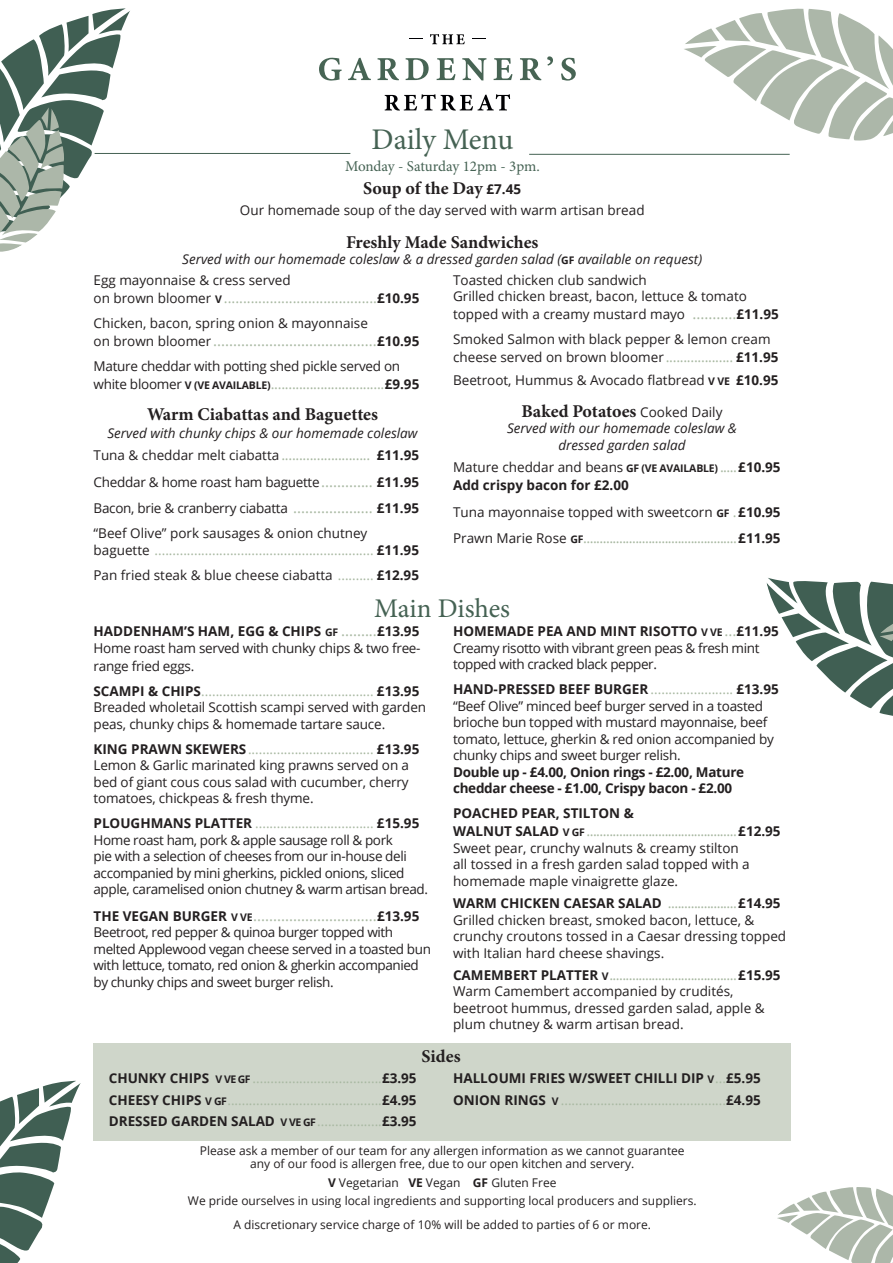
<style>
.page{position:relative;width:893px;height:1263px;background:#fff}
.page>*{position:absolute;margin:0;border:0;box-sizing:border-box;transform-origin:0 0}
.t1{font:30px "Minion Pro";letter-spacing:-.005em;color:#456253}
.t2{font:27px "Minion Pro";letter-spacing:-.005em;color:#456253}
.t3{font:700 18px "Minion Pro";color:#231f20}
.t4{font:15px "Open Sans";color:#a8b8a1}
.t5{font:15px "Minion Pro";letter-spacing:-.01em;color:#456253}
.t6{font:14.4px "Open Sans";color:#a8b8a1}
.t7{font:13.5px/16.5px "Open Sans";letter-spacing:-.01em;color:#231f20}
.t8{font:13.5px/16.5px "Open Sans";letter-spacing:-.03em;color:#231f20}
.t9{font:13.5px/21.6px "Open Sans";color:#a8b8a1}
.t10{font:700 13.5px/18px "Open Sans";color:#231f20}
.t11{font:italic 13.5px/20.7px "Open Sans";color:#231f20}
.t12{font:13.5px/25px "Open Sans";letter-spacing:-.02em;color:#a8b8a1}
.t13{font:700 13.5px/16.5px "Open Sans";letter-spacing:-.02em;color:#231f20}
.t14{font:12px/13.5px "Open Sans";color:#231f20;text-align:center}
.s1{font-family:"Open Sans";font-size:13.5px}
.s2{font-weight:700;font-style:normal;font-size:10.5px}
.s3{font-style:normal}
.s4{font-size:13.5px;color:#231f20}
.s5{font-weight:700;font-size:10.5px;color:#231f20}
.s6{font-weight:700;font-size:13.5px;color:#231f20}
.s7{font-size:15px;color:#a8b8a1}
.s8{font-weight:700}
.s9{font-size:14.4px;color:#a8b8a1}
.s10{font-weight:700;font-size:10.5px}
.s11{color:#231f20}
.s12{font-weight:700;color:#231f20}
.s13{color:#a8b8a1}
.s14{font-family:"Open Sans";font-weight:400;font-size:13.5px}
.s15{font-weight:400}
.s16{font-size:10.5px}
.s17{font-weight:400;font-size:14.4px;color:#a8b8a1}
.s18{font-weight:400;color:#a8b8a1}
</style>
<div class="page">
<svg style="left:766px;top:577px;width:127px;height:139px"></svg>
<svg style="left:0;top:1081px;width:81px;height:182px"></svg>
<svg style="left:684px;top:8px;width:209px;height:133px"></svg>
<svg style="left:777px;top:1187px;width:116px;height:76px"></svg>
<svg style="left:385px;top:94px;width:125px;height:17px"></svg>
<svg style="left:430px;top:34px;width:35px;height:10px"></svg>
<svg style="left:319px;top:56px;width:257px;height:25px"></svg>
<svg style="left:0;top:9px;width:130px;height:243px"></svg>
<hr style="left:95px;top:153px;width:255px;height:1px;background:#456253">
<hr style="left:529px;top:154px;width:261px;height:1px;background:#456253">
<div style="left:94px;top:1043px;width:697px;height:97px;background:#cfd6ca"></div>
<h1 class="t1" style="left:372px;top:120px;width:143px">Daily Menu</h1>
<p class="t5" style="left:345px;top:156px;width:196px">Monday - Saturday 12pm - 3pm.</p>
<h3 class="t3" style="left:363px;top:175px;width:159px">Soup of the Day <span class="s1">£7.45</span></h3>
<p class="t7" style="left:240px;top:202px;width:406px">Our homemade soup of the day served with warm artisan bread</p>
<h3 class="t3" style="left:346px;top:229px;width:194px">Freshly Made Sandwiches</h3>
<p class="t11" style="left:94px;top:248px;width:610px;text-indent:89px">Served with our homemade coleslaw &amp; a dressed garden salad (<span class="s2">GF</span> available on request)<br><span class="s3">Egg mayonnaise &amp; cress served</span></p>
<p class="t6" style="left:94px;top:288px;width:327px"><span class="s4">on brown bloomer</span> <span class="s5">V</span> ........................................<span class="s6">£10.95</span></p>
<p class="t7" style="left:94px;top:314px;width:276px">Chicken, bacon, spring onion &amp; mayonnaise</p>
<p class="t4" style="left:94px;top:330px;width:327px"><span class="s4">on brown bloomer</span> .........................................<span class="s6">£10.95</span></p>
<p class="t7" style="left:94px;top:357px;width:308px">Mature cheddar with potting shed pickle served on</p>
<p class="t6" style="left:94px;top:374px;width:327px"><span class="s4">white bloomer</span> <span class="s5">V (VE AVAILABLE)</span>................................<span class="s6">£9.95</span></p>
<p class="t7" style="left:453px;top:271px;width:295px">Toasted chicken club sandwich<br>Grilled chicken breast, bacon, lettuce &amp; tomato</p>
<p class="t7" style="left:453px;top:302px;width:327px;line-height:25px">topped with a creamy mustard mayo <span class="s7">...........</span><span class="s8">£11.95<br></span>Smoked Salmon with black pepper &amp; lemon cream</p>
<p class="t7" style="left:453px;top:346px;width:327px;line-height:22.2px">cheese served on brown bloomer <span class="s9">...................</span> <span class="s8">£11.95<br></span>Beetroot, Hummus &amp; Avocado flatbread <span class="s10">V VE</span> <span class="s8">£10.95</span></p>
<h3 class="t3" style="left:147px;top:401px;width:232px">Warm Ciabattas and Baguettes</h3>
<p class="t11" style="left:107px;top:422px;width:312px">Served with chunky chips &amp; our homemade coleslaw</p>
<p class="t6" style="left:94px;top:445px;width:327px"><span class="s4">Tuna &amp; cheddar melt ciabatta</span> ......................... <span class="s6">£11.95</span></p>
<p class="t7" style="left:94px;top:468px;width:327px;line-height:26.5px">Cheddar &amp; home roast ham baguette<span class="s7">.............</span> <span class="s8">£11.95<br></span>Bacon, brie &amp; cranberry ciabatta <span class="s7">....................</span> <span class="s8">£11.95</span></p>
<p class="t9" style="left:94px;top:525px;width:327px;line-height:16.5px"><span class="s11">“Beef Olive” pork sausages &amp; onion chutney baguette</span> ............................................................. <span class="s12">£11.95</span></p>
<p class="t7" style="left:94px;top:566px;width:327px">Pan fried steak &amp; blue cheese ciabatta <span class="s13">..........</span> <span class="s8">£12.95</span></p>
<h3 class="t3" style="left:521px;top:398px;width:202px">Baked Potatoes <span class="s14">Cooked Daily</span></h3>
<p class="t11" style="left:507px;top:420px;width:231px;line-height:16.5px;text-align:center">Served with our homemade coleslaw &amp; dressed garden salad</p>
<p class="t10" style="left:453px;top:458px;width:329px"><span class="s15">Mature cheddar and beans</span> <span class="s16">GF (VE AVAILABLE)</span> <span class="s17">.....</span>£10.95<br>Add crispy bacon for £2.00</p>
<p class="t7" style="left:453px;top:503px;width:329px">Tuna mayonnaise topped with sweetcorn <span class="s10">GF</span> <span class="s9">.</span><span class="s8">£10.95</span></p>
<p class="t6" style="left:453px;top:528px;width:329px"><span class="s4">Prawn Marie Rose</span> <span class="s5">GF</span>...............................................<span class="s6">£11.95</span></p>
<h2 class="t2" style="left:374px;top:590px;width:137px">Main Dishes</h2>
<p class="t7" style="left:94px;top:623px;width:329px"><span class="s8">HADDENHAM’S HAM, EGG &amp; CHIPS</span> <span class="s10">GF</span> <span class="s7">.........</span><span class="s8">£13.95<br></span>Home roast ham served with chunky chips &amp; two free-</p>
<p class="t12" style="left:94px;top:653px;width:327px"><span class="s11">range fried eggs.<br></span><span class="s12">SCAMPI &amp; CHIPS</span>................................................ <span class="s12">£13.95</span></p>
<p class="t7" style="left:94px;top:699px;width:334px">Breaded wholetail Scottish scampi served with garden peas, chunky chips &amp; homemade tartare sauce.</p>
<p class="t7" style="left:94px;top:740px;width:327px"><span class="s8">KING PRAWN SKEWERS</span><span class="s13">...................................</span> <span class="s8">£13.95<br></span>Lemon &amp; Garlic marinated king prawns served on a bed of giant cous cous salad with cucumber, cherry tomatoes, chickpeas &amp; fresh thyme.</p>
<p class="t8" style="left:94px;top:815px;width:336px"><span class="s8">PLOUGHMANS PLATTER</span> <span class="s13">.................................</span> <span class="s8">£15.95<br></span>Home roast ham, pork &amp; apple sausage roll &amp; pork<br>pie with a selection of cheeses from our in-house deli accompanied by mini gherkins, pickled onions, sliced apple, caramelised onion chutney &amp; warm artisan bread.</p>
<p class="t4" style="left:94px;top:905px;width:327px"><span class="s6">THE VEGAN BURGER</span> <span class="s5">V VE</span>...............................<span class="s6">£13.95</span></p>
<p class="t8" style="left:94px;top:924px;width:339px">Beetroot, red pepper &amp; quinoa burger topped with melted Applewood vegan cheese served in a toasted bun with lettuce, tomato, red onion &amp; gherkin accompanied by chunky chips and sweet burger relish.</p>
<p class="t8" style="left:453px;top:623px;width:327px"><span class="s8">HOMEMADE PEA AND MINT RISOTTO</span> <span class="s10">V VE</span> <span class="s7">...</span><span class="s8">£11.95<br></span>Creamy risotto with vibrant green peas &amp; fresh mint topped with cracked black pepper.</p>
<p class="t7" style="left:453px;top:681px;width:327px"><span class="s8">HAND-PRESSED BEEF BURGER</span> <span class="s13">.......................</span> <span class="s8">£13.95 </span>“Beef Olive” minced beef burger served in a toasted brioche bun topped with mustard mayonnaise, beef tomato, lettuce, gherkin &amp; red onion accompanied by chunky chips and sweet burger relish.</p>
<p class="t13" style="left:453px;top:763px;width:293px">Double up - £4.00, Onion rings - £2.00, Mature cheddar cheese - £1.00, Crispy bacon - £2.00</p>
<p class="t10" style="left:453px;top:804px;width:182px">POACHED PEAR, STILTON &amp;</p>
<p class="t6" style="left:453px;top:821px;width:329px"><span class="s6">WALNUT SALAD</span> <span class="s5">V GF</span> ..............................................<span class="s6">£12.95</span></p>
<p class="t7" style="left:453px;top:839px;width:298px">Sweet pear, crunchy walnuts &amp; creamy stilton all tossed in a fresh garden salad topped with a homemade maple vinaigrette glaze.</p>
<p class="t7" style="left:453px;top:895px;width:335px"><span class="s8">WARM CHICKEN CAESAR SALAD</span> <span class="s9">.....................</span><span class="s8">£14.95<br></span>Grilled chicken breast, smoked bacon, lettuce, &amp; crunchy croutons tossed in a Caesar dressing topped with Italian hard cheese shavings.</p>
<p class="t6" style="left:453px;top:965px;width:329px"><span class="s6">CAMEMBERT PLATTER</span> <span class="s5">V</span>.......................................<span class="s6">£15.95</span></p>
<p class="t7" style="left:453px;top:983px;width:313px">Warm Camembert accompanied by crudités, beetroot hummus, dressed garden salad, apple &amp; plum chutney &amp; warm artisan bread.</p>
<h3 class="t3" style="left:422px;top:1044px;width:41px">Sides</h3>
<p class="t9" style="left:109px;top:1067px;width:309px;text-align:justify"><span class="s12">CHUNKY CHIPS</span> <span class="s5">VVE GF</span> ....................................<span class="s12">£3.95<br>CHEESY CHIPS</span> <span class="s5">V GF</span>...........................................<span class="s12">£4.95<br>DRESSED GARDEN SALAD</span> <span class="s5">VVE GF</span>..................<span class="s12">£3.95</span></p>
<p class="t10" style="left:453px;top:1067px;width:309px;line-height:21.6px">HALLOUMI FRIES W/SWEET CHILLI DIP <span class="s16">V</span><span class="s18">...</span>£5.95<br>ONION RINGS <span class="s16">V</span> <span class="s18">..............................................</span>£4.95</p>
<p class="t14" style="left:200px;top:1143px;width:486px">Please ask a member of our team for any allergen information as we cannot guarantee any of our food is allergen free, due to our open kitchen and servery.</p>
<p class="t14" style="left:188px;top:1173px;width:510px;line-height:18.6px"><span class="s8">V</span> Vegetarian <span class="s8">VE</span> Vegan <span class="s8">GF</span> Gluten Free<br>We pride ourselves in using local ingredients and supporting local producers and suppliers.</p>
<p class="t14" style="left:233px;top:1217px;width:419px">A discretionary service charge of 10% will be added to parties of 6 or more.</p>
</div>
